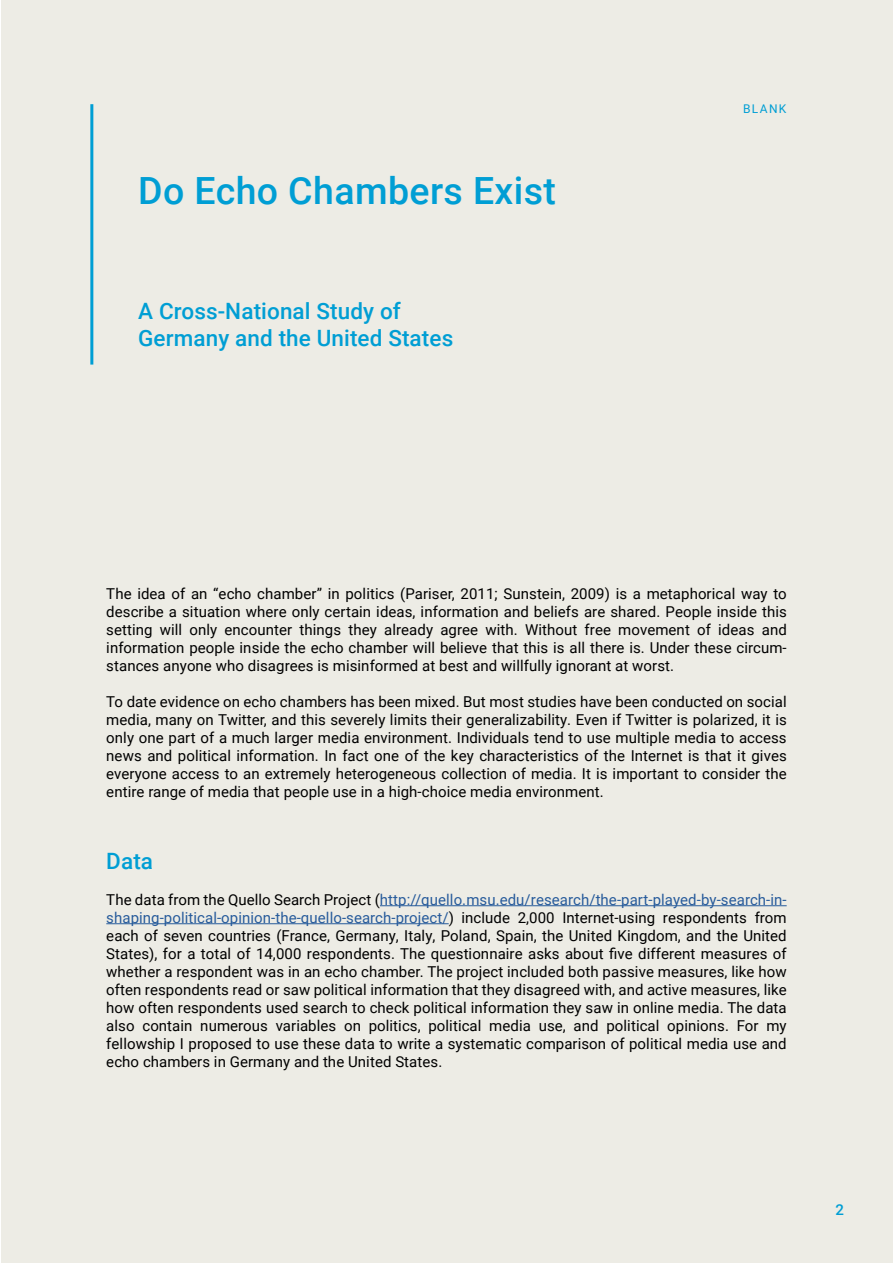
<style>
.page{position:relative;width:893px;height:1263px;background:#fff}
.page>*{position:absolute;margin:0;border:0;box-sizing:border-box;transform-origin:0 0}
.t1{font:500 37.5px "Roboto";letter-spacing:.01em;color:#009ed4}
.Blocksatz{font:500 22.5px "Roboto";letter-spacing:.005em;color:#009ed4}
.Blocksatz-2{font:15px/18px "Roboto";letter-spacing:.005em;color:#000;text-align:justify}
.t2{font:500 15px "Roboto";color:#009ed4}
.t3{font:12px "Roboto";letter-spacing:.11em;color:#009ed4}
.s1{color:#275b9b}
</style>
<div class="page">
<div style="left:1px;top:0;width:892px;height:1263px;background:#edece5"></div>
<hr style="left:90px;top:104px;width:3px;height:261px;background:#009ed4">
<hr style="left:380px;top:905px;width:407px;height:1px;background:#275b9b">
<hr style="left:106px;top:923px;width:343px;height:1px;background:#275b9b">
<p class="t1" style="left:138px;top:164px;width:419px">Do Echo Chambers Exist</p>
<p class="Blocksatz" style="left:138px;top:295px;width:264px">A Cross-National Study of</p>
<p class="Blocksatz" style="left:138px;top:322px;width:317px">Germany and the United States</p>
<p class="t3" style="left:743px;top:100px;width:45px">BLANK</p>
<p class="Blocksatz-2" style="left:106px;top:584px;width:682px">The idea of an “echo chamber” in politics (Pariser, 2011; Sunstein, 2009) is a metaphorical way to describe a situation where only certain ideas, information and beliefs are shared. People inside this setting will only encounter things they already agree with. Without free movement of ideas and information people inside the echo chamber will believe that this is all there is. Under these circum&shy;stances anyone who disagrees is misinformed at best and willfully ignorant at worst.</p>
<p class="Blocksatz-2" style="left:106px;top:692px;width:682px">To date evidence on echo chambers has been mixed. But most studies have been conducted on social media, many on Twitter, and this severely limits their generalizability. Even if Twitter is polarized, it is only one part of a much larger media environment. Individuals tend to use multiple media to access news and political information. In fact one of the key characteristics of the Internet is that it gives everyone access to an extremely heterogeneous collection of media. It is important to consider the entire range of media that people use in a high-choice media environment.</p>
<p class="Blocksatz" style="left:106px;top:845px;width:48px">Data</p>
<p class="Blocksatz-2" style="left:106px;top:890px;width:682px">The data from the Quello Search Project (<span class="s1">http://quello.msu.edu/research/the-part-played-by-search-in&shy;shaping-political-opinion-the-quello-search-project/</span>) include 2,000 Internet-using respondents from each of seven countries (France, Germany, Italy, Poland, Spain, the United Kingdom, and the United States), for a total of 14,000 respondents. The questionnaire asks about five different measures of whether a respondent was in an echo chamber. The project included both passive measures, like how often respondents read or saw political information that they disagreed with, and active measures, like how often respondents used search to check political information they saw in online media. The data also contain numerous variables on politics, political media use, and political opinions. For my fellowship I proposed to use these data to write a systematic comparison of political media use and echo chambers in Germany and the United States.</p>
<p class="t2" style="left:836px;top:1199px;width:10px">2</p>
</div>
